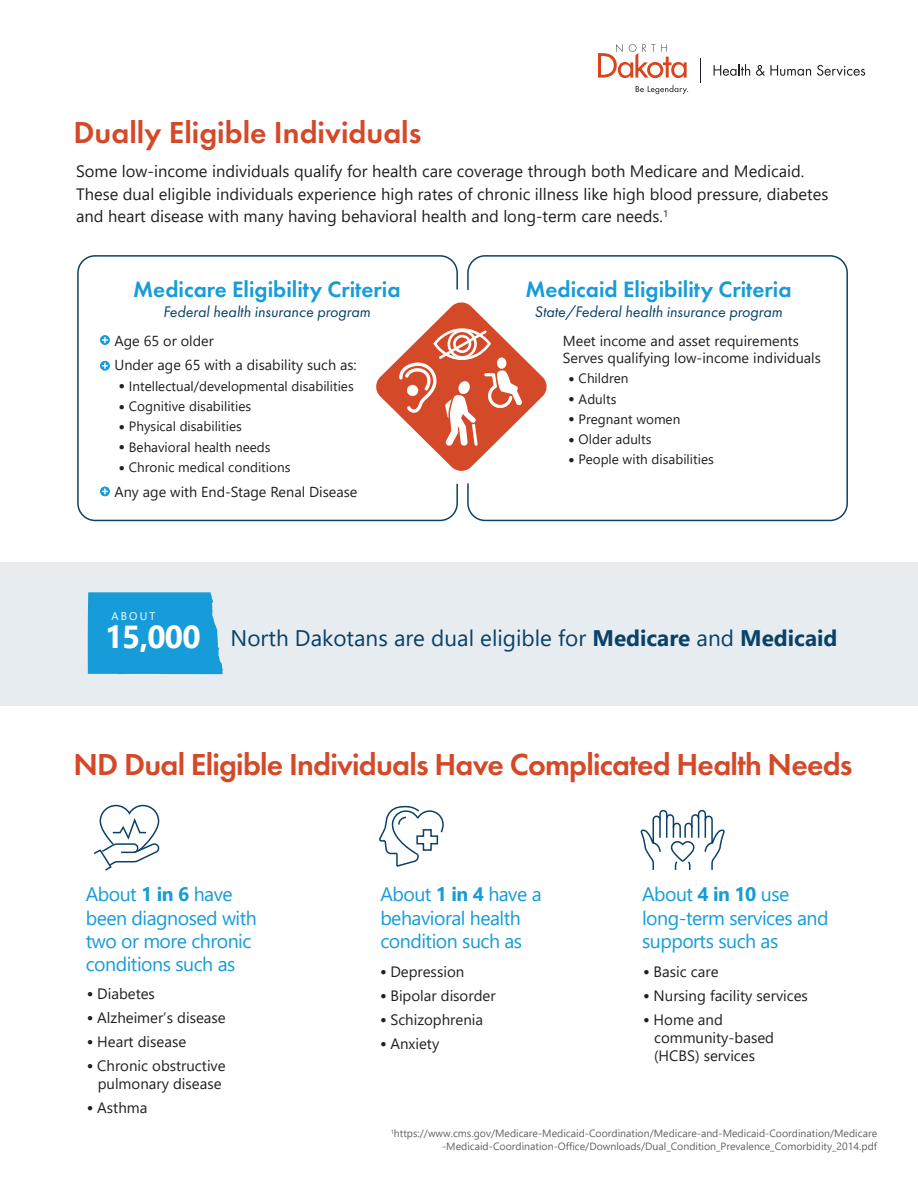
<style>
.page{position:relative;width:918px;height:1188px;background:#fff}
.page>*{position:absolute;margin:0;border:0;box-sizing:border-box;transform-origin:0 0}
.t1{font:600 31.5px "Futura PT";letter-spacing:-.025em;color:#d44928}
.t2{font:600 31.5px "Futura PT";color:#d44928}
.t3{font:600 23.1px "Futura PT";color:#169cd8}
.t4{font:22.5px "Segoe UI";color:#0a4169}
.t5{font:19.5px/23.4px "Segoe UI";letter-spacing:-.025em;color:#169cd8}
.t6{font:16.5px/22.5px "Segoe UI";color:#231f20}
.t7{font:italic 15.9px "Futura PT";color:#0a4169}
.t8{font:15px/18px "Segoe UI";color:#231f20;text-align:center}
.t9{font:14.4px/24.6px "Segoe UI";color:#231f20}
.t10{font:13.5px "Segoe UI";color:#231f20}
.t11{font:11.1px "Segoe UI";letter-spacing:.2em;color:#fff}
.t12{font:10.5px/12.6px "Segoe UI";color:#231f20;text-align:right}
.s1{font-size:10.05px}
.s2{font-weight:700;font-size:31.8px;color:#fff}
.s3{font-weight:700}
</style>
<div class="page">
<div style="left:0;top:562px;width:918px;height:144px;background:#e6ecf0"></div>
<div style="left:88px;top:592px;width:135px;height:82px;background:#169cd8"></div>
<div style="left:77px;top:255px;width:381px;height:266px;border:2px solid #0a4169;border-radius:17px"></div>
<div style="left:467px;top:255px;width:381px;height:266px;border:2px solid #0a4169;border-radius:17px"></div>
<svg style="left:93px;top:804px;width:67px;height:67px"></svg>
<svg style="left:379px;top:806px;width:65px;height:61px"></svg>
<svg style="left:640px;top:809px;width:85px;height:61px"></svg>
<svg style="left:376px;top:289px;width:171px;height:195px"></svg>
<div style="left:100px;top:335px;width:10px;height:10px;background:#169cd8;border-radius:50%"></div>
<svg style="left:102px;top:337px;width:6px;height:6px"></svg>
<svg style="left:100px;top:361px;width:10px;height:10px"></svg>
<svg style="left:102px;top:363px;width:6px;height:6px"></svg>
<svg style="left:100px;top:487px;width:10px;height:9px"></svg>
<svg style="left:102px;top:488px;width:6px;height:7px"></svg>
<svg style="left:700px;top:58px;width:1px;height:24px"></svg>
<svg style="left:636px;top:85px;width:52px;height:9px"></svg>
<svg style="left:598px;top:44px;width:89px;height:34px"></svg>
<svg style="left:714px;top:64px;width:36px;height:12px"></svg>
<svg style="left:756px;top:65px;width:55px;height:11px"></svg>
<svg style="left:817px;top:65px;width:48px;height:11px"></svg>
<h1 class="t2" style="left:74px;top:113px;width:350px">Dually Eligible Individuals</h1>
<p class="t6" style="left:76px;top:159px;width:754px">Some low-income individuals qualify for health care coverage through both Medicare and Medicaid.<br>These dual eligible individuals experience high rates of chronic illness like high blood pressure, diabetes and heart disease with many having behavioral health and long-term care needs.<sup>1</sup></p>
<h2 class="t3" style="left:133px;top:275px;width:269px">Medicare Eligibility Criteria</h2>
<p class="t7" style="left:163px;top:302px;width:209px">Federal health insurance program</p>
<p class="t9" style="left:114px;top:327px;width:244px">Age 65 or older<br>Under age 65 with a disability such as:</p>
<p class="t10" style="left:119px;top:373px;width:236px"><span class="s1">●</span> Intellectual/developmental disabilities</p>
<p class="t10" style="left:119px;top:394px;width:134px"><span class="s1">●</span> Cognitive disabilities</p>
<p class="t10" style="left:119px;top:414px;width:125px"><span class="s1">●</span> Physical disabilities</p>
<p class="t10" style="left:119px;top:434px;width:153px"><span class="s1">●</span> Behavioral health needs</p>
<p class="t10" style="left:119px;top:455px;width:173px"><span class="s1">●</span> Chronic medical conditions</p>
<p class="t9" style="left:114px;top:478px;width:245px">Any age with End-Stage Renal Disease</p>
<h2 class="t3" style="left:525px;top:275px;width:268px">Medicaid Eligibility Criteria</h2>
<p class="t7" style="left:535px;top:302px;width:249px">State/Federal health insurance program</p>
<p class="t9" style="left:563px;top:331px;width:260px;line-height:17.4px">Meet income and asset requirements<br>Serves qualifying low-income individuals</p>
<p class="t10" style="left:569px;top:366px;width:61px"><span class="s1">●</span> Children</p>
<p class="t10" style="left:569px;top:386px;width:49px"><span class="s1">●</span> Adults</p>
<p class="t10" style="left:569px;top:406px;width:113px"><span class="s1">●</span> Pregnant women</p>
<p class="t10" style="left:569px;top:427px;width:84px"><span class="s1">●</span> Older adults</p>
<p class="t10" style="left:569px;top:447px;width:147px"><span class="s1">●</span> People with disabilities</p>
<p class="t11" style="left:111px;top:606px;width:45px">ABOUT</p>
<h3 class="t4" style="left:105px;top:616px;width:734px"><span class="s2">15,000</span> North Dakotans are dual eligible for <span class="s3">Medicare</span> and <span class="s3">Medicaid</span></h3>
<h1 class="t1" style="left:74px;top:745px;width:781px">ND Dual Eligible Individuals Have Complicated Health Needs</h1>
<p class="t5" style="left:86px;top:881px;width:173px">About <span class="s3">1 in 6</span> have been diagnosed with two or more chronic conditions such as</p>
<p class="t8" style="left:87px;top:983px;width:69px"><span class="s1">●</span> Diabetes</p>
<p class="t8" style="left:87px;top:1007px;width:140px"><span class="s1">●</span> Alzheimer’s disease</p>
<p class="t8" style="left:87px;top:1031px;width:101px"><span class="s1">●</span> Heart disease</p>
<p class="t8" style="left:87px;top:1055px;width:140px"><span class="s1">●</span> Chronic obstructive pulmonary disease</p>
<p class="t8" style="left:87px;top:1097px;width:62px"><span class="s1">●</span> Asthma</p>
<p class="t5" style="left:380px;top:881px;width:163px">About <span class="s3">1 in 4</span> have a behavioral health condition such as</p>
<p class="t8" style="left:380px;top:961px;width:85px"><span class="s1">●</span> Depression</p>
<p class="t8" style="left:380px;top:985px;width:117px"><span class="s1">●</span> Bipolar disorder</p>
<p class="t8" style="left:380px;top:1009px;width:104px"><span class="s1">●</span> Schizophrenia</p>
<p class="t8" style="left:380px;top:1033px;width:60px"><span class="s1">●</span> Anxiety</p>
<p class="t5" style="left:642px;top:881px;width:188px">About <span class="s3">4 in 10</span> use long-term services and supports such as</p>
<p class="t8" style="left:644px;top:961px;width:76px"><span class="s1">●</span> Basic care</p>
<p class="t8" style="left:644px;top:985px;width:166px"><span class="s1">●</span> Nursing facility services</p>
<p class="t8" style="left:654px;top:1009px;width:121px;text-align:left;text-indent:-10px"><span class="s1">●</span> Home and community-based (HCBS) services</p>
<p class="t12" style="left:391px;top:1126px;width:488px"><sup>1</sup>https://www.cms.gov/Medicare-Medicaid-Coordination/Medicare-and-Medicaid-Coordination/Medicare -Medicaid-Coordination-Office/Downloads/Dual_Condition_Prevalence_Comorbidity_2014.pdf</p>
</div>
